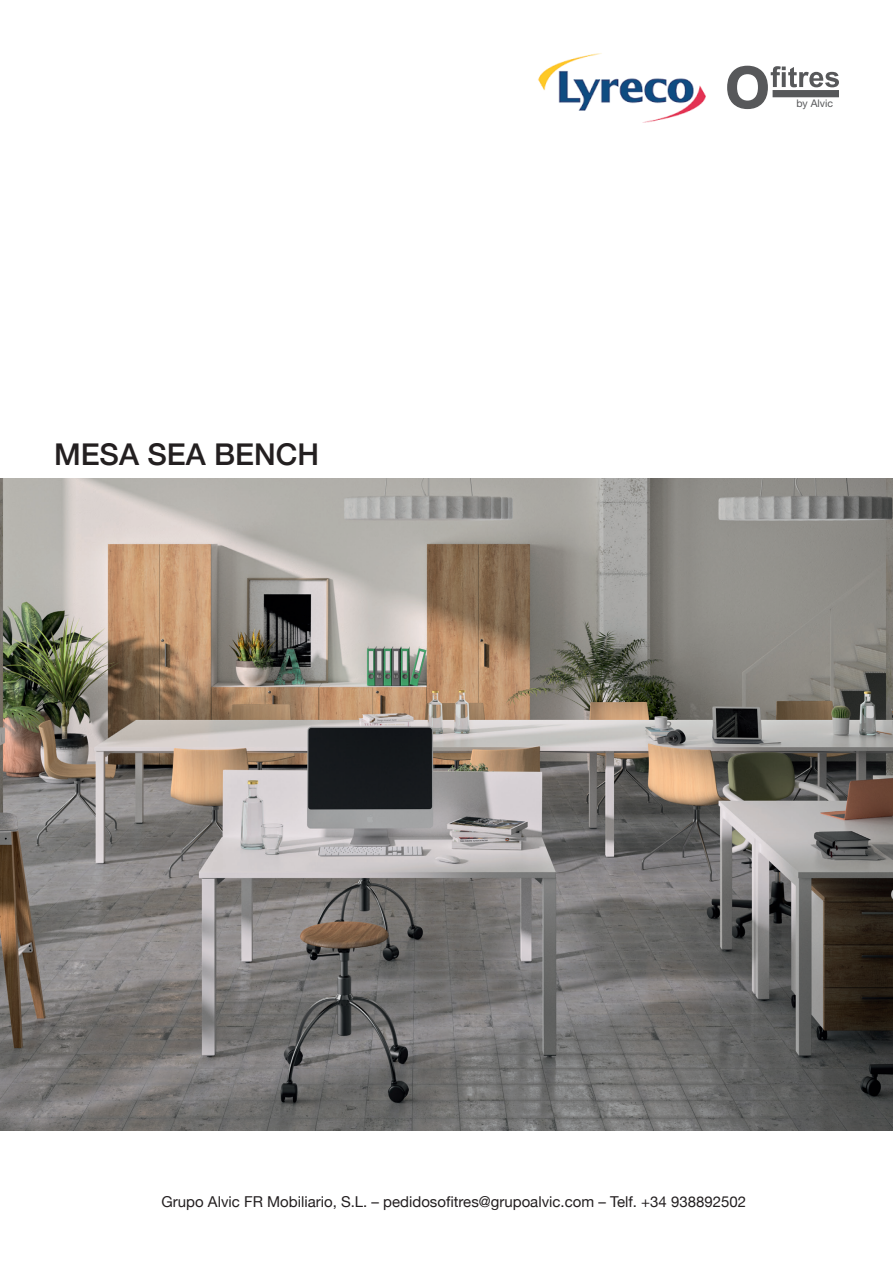
<style>
.page{position:relative;width:893px;height:1263px;background:#fff}
.page>*{position:absolute;margin:0;border:0;box-sizing:border-box;transform-origin:0 0}
.t1{font:500 30px "Helvetica Neue";color:#231f20}
.t2{font:15px "Helvetica Neue";color:#231f20}
.t3{font:10.5px "Helvetica Neue LT Std";color:#57585a}
</style>
<div class="page">
<img style="left:0;top:478px;width:893px;height:652px">
<svg style="left:727px;top:65px;width:112px;height:45px"></svg>
<div style="left:773px;top:90px;width:66px;height:7px;background:#57585a"></div>
<img style="left:538px;top:53px;width:168px;height:70px">
<h1 class="t1" style="left:54px;top:430px;width:267px">MESA SEA BENCH</h1>
<p class="t3" style="left:796px;top:97px;width:38px">by Alvic</p>
<p class="t2" style="left:162px;top:1191px;width:586px">Grupo Alvic FR Mobiliario, S.L. – pedidosofitres@grupoalvic.com – Telf. +34 938892502</p>
</div>
